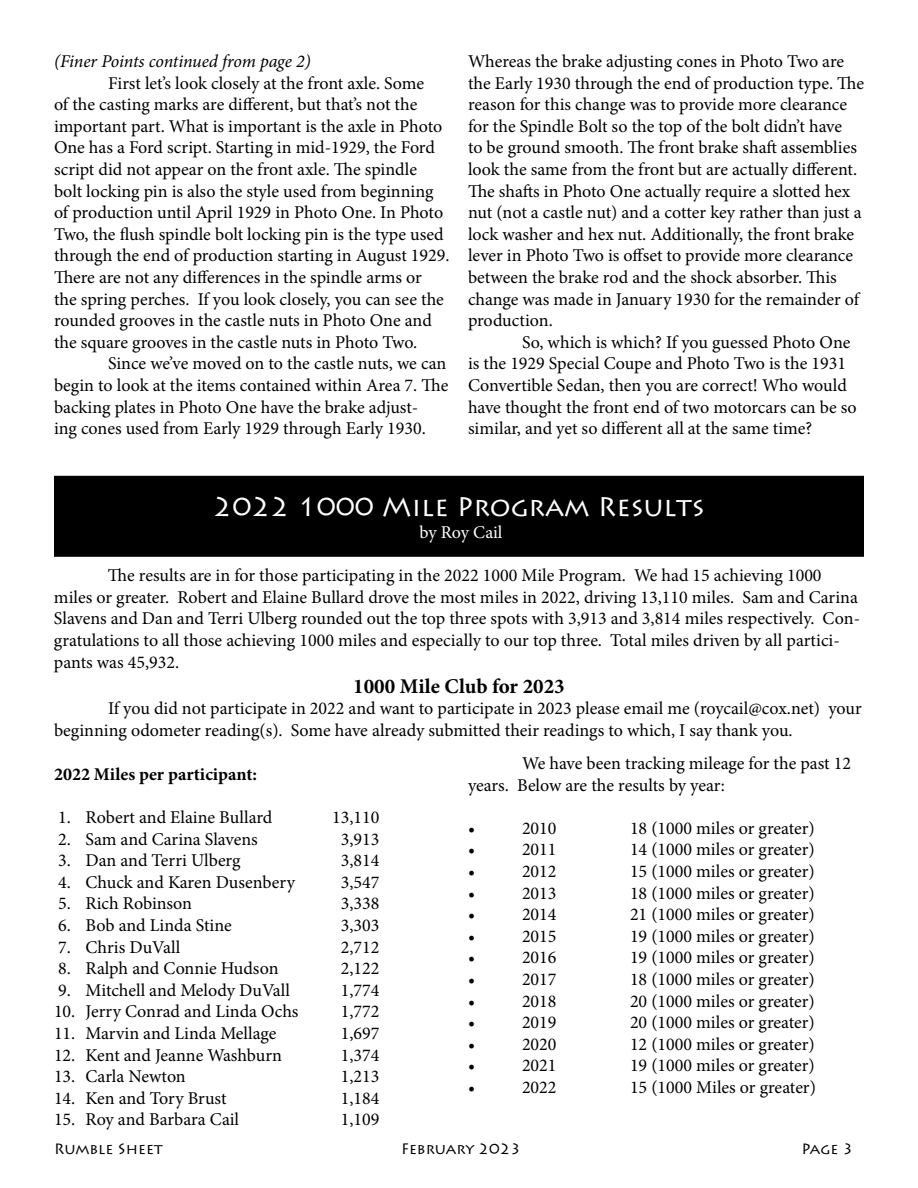
<style>
.page{position:relative;width:918px;height:1188px;background:#fff}
.page>*{position:absolute;margin:0;border:0;box-sizing:border-box;transform-origin:0 0}
.t1{font:27px "Lithos Pro";color:#fff}
.t2{font:700 21px "Minion Pro";color:#000}
.t3{font:18px/21.6px "Minion Pro";color:#000}
.t4{font:italic 18px "Minion Pro";letter-spacing:-.01em;color:#000}
.t5{font:700 18px "Minion Pro";color:#000}
.t6{font:18px "Minion Pro";letter-spacing:-.005em;color:#fff}
.t7{font:15px "Lithos Pro";color:#000}
</style>
<div class="page">
<div style="left:58px;top:480px;width:802px;height:72px;background:#000"></div>
<div style="left:54px;top:476px;width:810px;height:81px;border:9px solid #000"></div>
<p class="t4" style="left:54px;top:49px;width:258px">(Finer Points continued from page 2)</p>
<p class="t3" style="left:54px;top:72px;width:397px;text-indent:54px">First let’s look closely at the front axle. Some<br>of the casting marks are different, but that’s not the important part. What is important is the axle in Photo One has a Ford script. Starting in mid-1929, the Ford script did not appear on the front axle. The spindle bolt locking pin is also the style used from beginning of production until April 1929 in Photo One. In Photo Two, the flush spindle bolt locking pin is the type used through the end of production starting in August 1929.<br>There are not any differences in the spindle arms or<br>the spring perches. If you look closely, you can see the rounded grooves in the castle nuts in Photo One and the square grooves in the castle nuts in Photo Two.</p>
<p class="t3" style="left:54px;top:353px;width:396px;text-indent:54px">Since we’ve moved on to the castle nuts, we can begin to look at the items contained within Area 7. The backing plates in Photo One have the brake adjust-<br>ing cones used from Early 1929 through Early 1930.</p>
<p class="t3" style="left:468px;top:51px;width:398px">Whereas the brake adjusting cones in Photo Two are the Early 1930 through the end of production type. The reason for this change was to provide more clearance for the Spindle Bolt so the top of the bolt didn’t have<br>to be ground smooth. The front brake shaft assemblies look the same from the front but are actually different.<br>The shafts in Photo One actually require a slotted hex nut (not a castle nut) and a cotter key rather than just a lock washer and hex nut. Additionally, the front brake lever in Photo Two is offset to provide more clearance between the brake rod and the shock absorber. This change was made in January 1930 for the remainder of production.</p>
<p class="t3" style="left:468px;top:331px;width:390px;text-indent:54px">So, which is which? If you guessed Photo One is the 1929 Special Coupe and Photo Two is the 1931<br>Convertible Sedan, then you are correct! Who would have thought the front end of two motorcars can be so similar, and yet so different all at the same time?</p>
<h1 class="t1" style="left:213px;top:492px;width:493px">2022 1000 Mile Program Results</h1>
<p class="t6" style="left:420px;top:520px;width:85px">by Roy Cail</p>
<p class="t3" style="left:54px;top:565px;width:808px;text-indent:54px">The results are in for those participating in the 2022 1000 Mile Program. We had 15 achieving 1000 miles or greater. Robert and Elaine Bullard drove the most miles in 2022, driving 13,110 miles. Sam and Carina Slavens and Dan and Terri Ulberg rounded out the top three spots with 3,913 and 3,814 miles respectively. Con&shy;gratulations to all those achieving 1000 miles and especially to our top three. Total miles driven by all partici&shy;pants was 45,932.</p>
<p class="t2" style="left:353px;top:671px;width:213px">1000 Mile Club for 2023</p>
<p class="t3" style="left:54px;top:698px;width:809px;text-indent:54px">If you did not participate in 2022 and want to participate in 2023 please email me (roycail@cox.net) your beginning odometer reading(s). Some have already submitted their readings to which, I say thank you.</p>
<p class="t5" style="left:54px;top:761px;width:205px">2022 Miles per participant:</p>
<p class="t3" style="left:58px;top:807px;width:216px">1. Robert and Elaine Bullard</p>
<p class="t3" style="left:332px;top:807px;width:49px">13,110</p>
<p class="t3" style="left:58px;top:828px;width:201px">2. Sam and Carina Slavens</p>
<p class="t3" style="left:341px;top:828px;width:40px">3,913</p>
<p class="t3" style="left:58px;top:850px;width:184px">3. Dan and Terri Ulberg</p>
<p class="t3" style="left:341px;top:850px;width:40px">3,814</p>
<p class="t3" style="left:58px;top:871px;width:238px">4. Chuck and Karen Dusenbery</p>
<p class="t3" style="left:341px;top:871px;width:40px">3,547</p>
<p class="t3" style="left:58px;top:893px;width:136px">5. Rich Robinson</p>
<p class="t3" style="left:341px;top:893px;width:40px">3,338</p>
<p class="t3" style="left:58px;top:915px;width:175px">6. Bob and Linda Stine</p>
<p class="t3" style="left:341px;top:915px;width:40px">3,303</p>
<p class="t3" style="left:58px;top:936px;width:124px">7. Chris DuVall</p>
<p class="t3" style="left:341px;top:936px;width:40px">2,712</p>
<p class="t3" style="left:58px;top:958px;width:222px">8. Ralph and Connie Hudson</p>
<p class="t3" style="left:341px;top:958px;width:40px">2,122</p>
<p class="t3" style="left:58px;top:979px;width:234px">9. Mitchell and Melody DuVall</p>
<p class="t3" style="left:341px;top:979px;width:40px">1,774</p>
<p class="t3" style="left:54px;top:1001px;width:246px">10. Jerry Conrad and Linda Ochs</p>
<p class="t3" style="left:341px;top:1001px;width:40px">1,772</p>
<p class="t3" style="left:54px;top:1023px;width:224px">11. Marvin and Linda Mellage</p>
<p class="t3" style="left:341px;top:1023px;width:40px">1,697</p>
<p class="t3" style="left:54px;top:1044px;width:230px">12. Kent and Jeanne Washburn</p>
<p class="t3" style="left:341px;top:1044px;width:40px">1,374</p>
<p class="t3" style="left:54px;top:1066px;width:133px">13. Carla Newton</p>
<p class="t3" style="left:341px;top:1066px;width:40px">1,213</p>
<p class="t3" style="left:54px;top:1087px;width:174px">14. Ken and Tory Brust</p>
<p class="t3" style="left:341px;top:1087px;width:40px">1,184</p>
<p class="t3" style="left:54px;top:1109px;width:187px">15. Roy and Barbara Cail</p>
<p class="t3" style="left:341px;top:1109px;width:40px">1,109</p>
<p class="t3" style="left:468px;top:753px;width:385px;text-indent:54px">We have been tracking mileage for the past 12 years. Below are the results by year:</p>
<p class="t3" style="left:468px;top:817px;width:9px">•</p>
<p class="t3" style="left:522px;top:817px;width:36px">2010</p>
<p class="t3" style="left:630px;top:817px;width:186px">18 (1000 miles or greater)</p>
<p class="t3" style="left:468px;top:839px;width:9px">•</p>
<p class="t3" style="left:522px;top:839px;width:36px">2011</p>
<p class="t3" style="left:630px;top:839px;width:186px">14 (1000 miles or greater)</p>
<p class="t3" style="left:468px;top:861px;width:9px">•</p>
<p class="t3" style="left:522px;top:861px;width:36px">2012</p>
<p class="t3" style="left:630px;top:861px;width:186px">15 (1000 miles or greater)</p>
<p class="t3" style="left:468px;top:882px;width:9px">•</p>
<p class="t3" style="left:522px;top:882px;width:36px">2013</p>
<p class="t3" style="left:630px;top:882px;width:186px">18 (1000 miles or greater)</p>
<p class="t3" style="left:468px;top:904px;width:9px">•</p>
<p class="t3" style="left:522px;top:904px;width:36px">2014</p>
<p class="t3" style="left:630px;top:904px;width:186px">21 (1000 miles or greater)</p>
<p class="t3" style="left:468px;top:925px;width:9px">•</p>
<p class="t3" style="left:522px;top:925px;width:36px">2015</p>
<p class="t3" style="left:630px;top:925px;width:186px">19 (1000 miles or greater)</p>
<p class="t3" style="left:468px;top:947px;width:9px">•</p>
<p class="t3" style="left:522px;top:947px;width:36px">2016</p>
<p class="t3" style="left:630px;top:947px;width:186px">19 (1000 miles or greater)</p>
<p class="t3" style="left:468px;top:969px;width:9px">•</p>
<p class="t3" style="left:522px;top:969px;width:36px">2017</p>
<p class="t3" style="left:630px;top:969px;width:186px">18 (1000 miles or greater)</p>
<p class="t3" style="left:468px;top:990px;width:9px">•</p>
<p class="t3" style="left:522px;top:990px;width:36px">2018</p>
<p class="t3" style="left:630px;top:990px;width:186px">20 (1000 miles or greater)</p>
<p class="t3" style="left:468px;top:1012px;width:9px">•</p>
<p class="t3" style="left:522px;top:1012px;width:36px">2019</p>
<p class="t3" style="left:630px;top:1012px;width:186px">20 (1000 miles or greater)</p>
<p class="t3" style="left:468px;top:1033px;width:9px">•</p>
<p class="t3" style="left:522px;top:1033px;width:36px">2020</p>
<p class="t3" style="left:630px;top:1033px;width:186px">12 (1000 miles or greater)</p>
<p class="t3" style="left:468px;top:1055px;width:9px">•</p>
<p class="t3" style="left:522px;top:1055px;width:36px">2021</p>
<p class="t3" style="left:630px;top:1055px;width:186px">19 (1000 miles or greater)</p>
<p class="t3" style="left:468px;top:1077px;width:9px">•</p>
<p class="t3" style="left:522px;top:1077px;width:36px">2022</p>
<p class="t3" style="left:630px;top:1077px;width:187px">15 (1000 Miles or greater)</p>
<p class="t7" style="left:54px;top:1140px;width:110px">Rumble Sheet</p>
<p class="t7" style="left:401px;top:1140px;width:122px">February 2023</p>
<p class="t7" style="left:802px;top:1140px;width:53px">Page 3</p>
</div>
